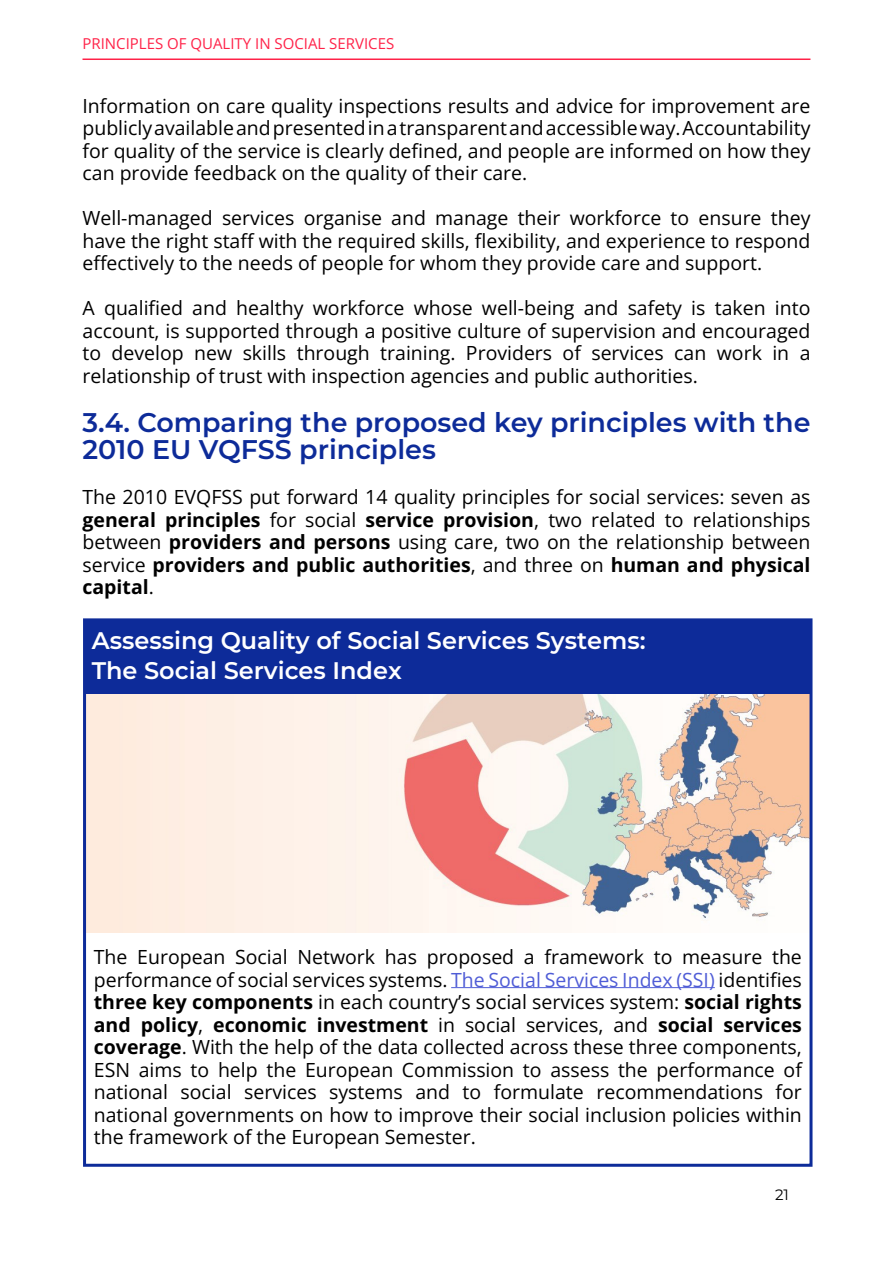
<style>
.page{position:relative;width:893px;height:1263px;background:#fff}
.page>*{position:absolute;margin:0;border:0;box-sizing:border-box;transform-origin:0 0}
.t1{font:600 27px/27px "Montserrat";color:#0d2b99}
.t2{font:100 24px "Montserrat";color:#fff}
.t3{font:19.5px/22.5px "Open Sans";color:#000;text-align:justify}
.t4{font:15px "Open Sans";color:#ff2248}
.t5{font:15px "Montserrat";color:#000}
.s1{font-weight:700}
.s2{color:#4f5cd6}
</style>
<div class="page">
<hr style="left:82px;top:59px;width:728px;height:1px;background:#ff2248">
<img style="left:87px;top:694px;width:721px;height:238px">
<hr style="left:451px;top:987px;width:264px;height:1px;background:#4f5cd6">
<div style="left:83px;top:618px;width:729px;height:549px;border:3px solid #0d2b99"></div>
<div style="left:84px;top:620px;width:726px;height:74px;background:#0d2b99"></div>
<p class="t4" style="left:82px;top:33px;width:313px">PRINCIPLES OF QUALITY IN SOCIAL SERVICES</p>
<p class="t3" style="left:82px;top:94px;width:729px">Information on care quality inspections results and advice for improvement are publicly available and presented in a transparent and accessible way. Accountability for quality of the service is clearly defined, and people are informed on how they can provide feedback on the quality of their care.</p>
<p class="t3" style="left:82px;top:206px;width:729px">Well-managed services organise and manage their workforce to ensure they have the right staff with the required skills, flexibility, and experience to respond effectively to the needs of people for whom they provide care and support.</p>
<p class="t3" style="left:82px;top:296px;width:729px">A qualified and healthy workforce whose well-being and safety is taken into account, is supported through a positive culture of supervision and encouraged to develop new skills through training. Providers of services can work in a relationship of trust with inspection agencies and public authorities.</p>
<p class="t1" style="left:82px;top:408px;width:729px">3.4. Comparing the proposed key principles with the<br>2010 EU VQFSS principles</p>
<p class="t3" style="left:82px;top:485px;width:729px">The 2010 EVQFSS put forward 14 quality principles for social services: seven as <span class="s1">general principles</span> for social <span class="s1">service provision</span>, two related to relationships between <span class="s1">providers and persons</span> using care, two on the relationship between service <span class="s1">providers and public authorities</span>, and three on <span class="s1">human and physical capital</span>.</p>
<p class="t2" style="left:92px;top:624px;width:555px">Assessing Quality of Social Services Systems:</p>
<p class="t2" style="left:92px;top:654px;width:312px">The Social Services Index</p>
<p class="t3" style="left:94px;top:945px;width:710px">The European Social Network has proposed a framework to measure the performance of social services systems. <span class="s2">The Social Services Index (SSI)</span> identifies <span class="s1">three key components</span> in each country’s social services system: <span class="s1">social rights and policy</span>, <span class="s1">economic investment</span> in social services, and <span class="s1">social services coverage</span>. With the help of the data collected across these three components, ESN aims to help the European Commission to assess the performance of national social services systems and to formulate recommendations for national governments on how to improve their social inclusion policies within the framework of the European Semester.</p>
<p class="t5" style="left:775px;top:1184px;width:15px">21</p>
</div>
